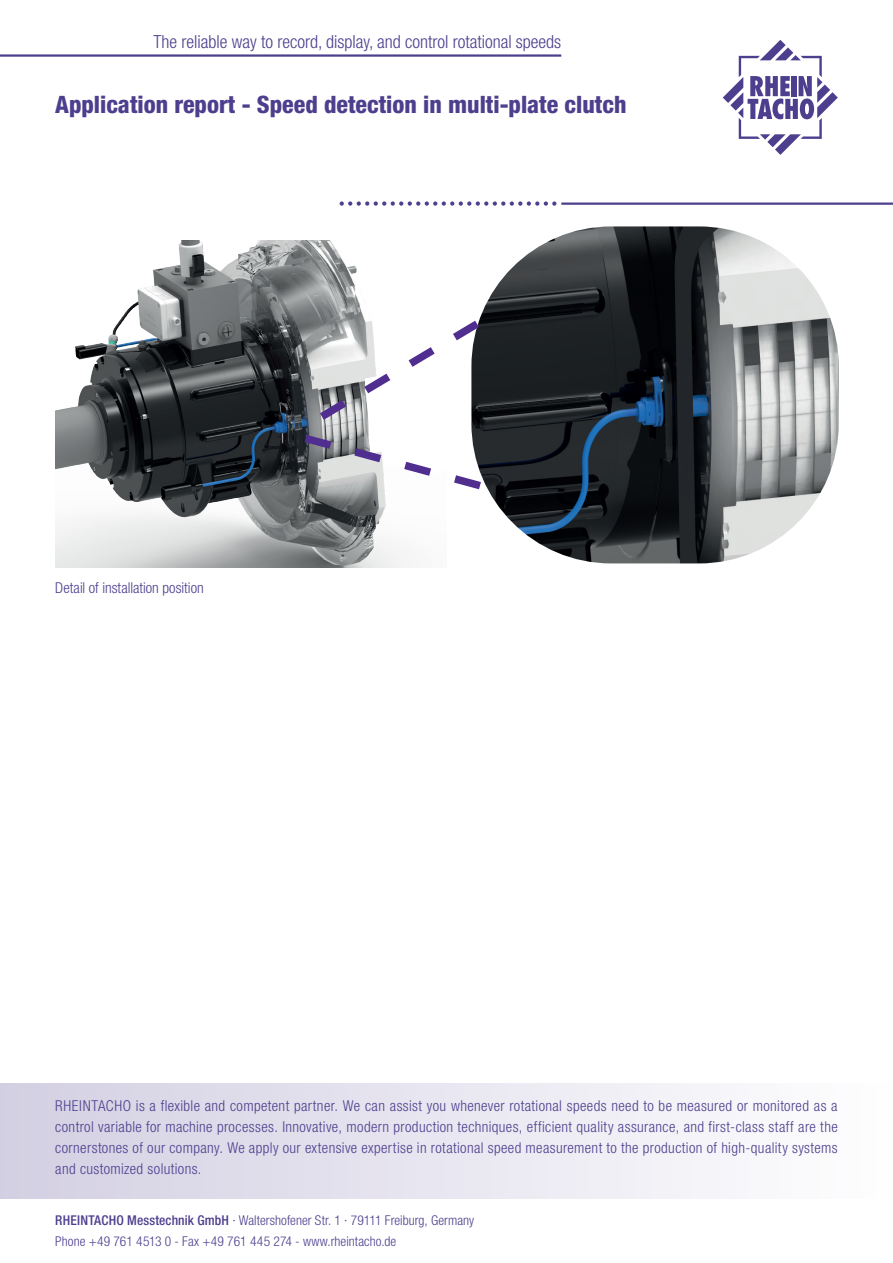
<style>
.page{position:relative;width:893px;height:1263px;background:#fff}
.page>*{position:absolute;margin:0;border:0;box-sizing:border-box;transform-origin:0 0}
.t1{font:800 condensed 24px "Helvetica Neue LT Std";color:#4e3f8e}
.t2{font:300 condensed 18px "Helvetica Neue LT Std";color:#4e3f8e}
.t3{font:300 condensed 15px/21px "Helvetica Neue LT Std";letter-spacing:.02em;color:#4e3f8e;text-align:justify}
.t4{font:300 condensed 15px "Helvetica Neue LT Std";color:#4e3f8e}
.t5{font:300 condensed 13.5px/21px "Helvetica Neue LT Std";letter-spacing:.005em;color:#4e3f8e}
.s1{font-weight:500}
</style>
<div class="page">
<hr style="left:561px;top:203px;width:332px;height:2px;background:#4e3f8e">
<svg style="left:340px;top:201px;width:216px;height:5px"></svg>
<hr style="left:0;top:54px;width:561px;height:3px;background:#4e3f8e">
<svg style="left:723px;top:40px;width:115px;height:115px"></svg>
<div style="left:0;top:1084px;width:893px;height:115px;background:linear-gradient(to right,#d3cfe3,#fefefe)"></div>
<img style="left:55px;top:240px;width:359px;height:328px">
<img style="left:481px;top:226px;width:358px;height:337px">
<svg style="left:296px;top:314px;width:193px;height:181px"></svg>
<p class="t2" style="left:154px;top:32px;width:409px">The reliable way to record, display, and control rotational speeds</p>
<h1 class="t1" style="left:55px;top:89px;width:573px">Application report - Speed detection in multi-plate clutch</h1>
<p class="t4" style="left:55px;top:579px;width:150px">Detail of installation position</p>
<p class="t3" style="left:55px;top:1095px;width:784px">RHEINTACHO is a flexible and competent partner. We can assist you whenever rotational speeds need to be measured or monitored as a control variable for machine processes. Innovative, modern production techniques, efficient quality assurance, and first-class staff are the cornerstones of our company. We apply our extensive expertise in rotational speed measurement to the production of high-quality systems and customized solutions.</p>
<p class="t5" style="left:55px;top:1209px;width:420px"><span class="s1">RHEINTACHO Messtechnik GmbH</span> · Waltershofener Str. 1 · 79111 Freiburg, Germany<br>Phone +49 761 4513 0 - Fax +49 761 445 274 - www.rheintacho.de</p>
</div>
